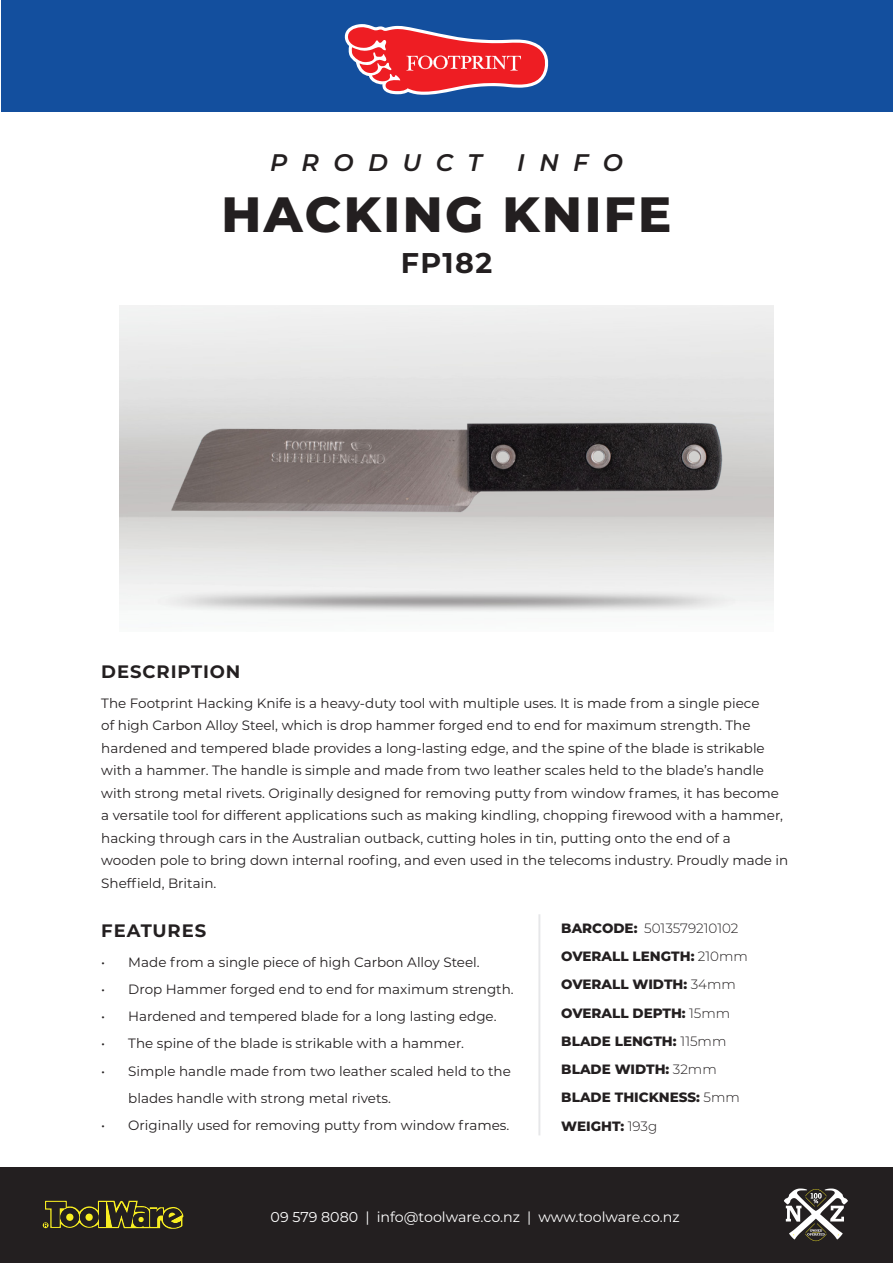
<style>
.page{position:relative;width:893px;height:1263px;background:#fff}
.page>*{position:absolute;margin:0;border:0;box-sizing:border-box;transform-origin:0 0}
.t1{font:800 49.5px "Montserrat";letter-spacing:.05em;color:#231f20}
.t2{font:700 28.5px "Montserrat";letter-spacing:.05em;color:#231f20}
.t3{font:italic 600 24px "Montserrat";letter-spacing:.6em;color:#231f20}
.t4{font:700 18px "Montserrat";letter-spacing:.05em;color:#231f20}
.t5{font:14.25px "Montserrat";color:#fff}
.Body_Text{font:13.5px/22.5px "Montserrat";color:#231f20}
.Specifications{font:800 13.5px "Montserrat";color:#231f20}
.Specifications-2{font:300 13.5px "Montserrat";color:#231f20}
.s1{font-weight:800}
.s2{font-weight:300}
</style>
<div class="page">
<div style="left:1px;top:1px;width:891px;height:111px;background:#134f9e"></div>
<svg style="left:344px;top:24px;width:205px;height:71px"></svg>
<div style="left:0;top:1167px;width:893px;height:96px;background:#231f20"></div>
<svg style="left:43px;top:1200px;width:141px;height:29px"></svg>
<svg style="left:784px;top:1188px;width:64px;height:53px"></svg>
<hr style="left:538px;top:914px;width:2px;height:221px;background:#e6e7e9">
<img style="left:143px;top:376px;width:607px;height:182px">
<p class="t3" style="left:270px;top:145px;width:213px">PRODUCT</p>
<p class="t3" style="left:517px;top:145px;width:107px">INFO</p>
<p class="t1" style="left:222px;top:178px;width:451px">HACKING KNIFE</p>
<p class="t2" style="left:401px;top:243px;width:93px">FP182</p>
<p class="t4" style="left:101px;top:658px;width:141px">DESCRIPTION</p>
<p class="Body_Text" style="left:101px;top:691px;width:689px">The Footprint Hacking Knife is a heavy-duty tool with multiple uses. It is made from a single piece<br>of high Carbon Alloy Steel, which is drop hammer forged end to end for maximum strength. The hardened and tempered blade provides a long-lasting edge, and the spine of the blade is strikable with a hammer. The handle is simple and made from two leather scales held to the blade’s handle with strong metal rivets. Originally designed for removing putty from window frames, it has become a versatile tool for different applications such as making kindling, chopping firewood with a hammer, hacking through cars in the Australian outback, cutting holes in tin, putting onto the end of a wooden pole to bring down internal roofing, and even used in the telecoms industry. Proudly made in Sheffield, Britain.</p>
<p class="Specifications-2" style="left:561px;top:919px;width:179px"><span class="s1">BARCODE:</span> 5013579210102</p>
<p class="Specifications" style="left:561px;top:946px;width:188px">OVERALL LENGTH: <span class="s2">210mm</span></p>
<p class="Specifications" style="left:561px;top:974px;width:176px">OVERALL WIDTH: <span class="s2">34mm</span></p>
<p class="Specifications" style="left:561px;top:1003px;width:170px">OVERALL DEPTH: <span class="s2">15mm</span></p>
<p class="Specifications" style="left:561px;top:1031px;width:167px">BLADE LENGTH: <span class="s2">115mm</span></p>
<p class="Specifications" style="left:561px;top:1059px;width:157px">BLADE WIDTH: <span class="s2">32mm</span></p>
<p class="Specifications" style="left:561px;top:1088px;width:180px">BLADE THICKNESS: <span class="s2">5mm</span></p>
<p class="Specifications" style="left:561px;top:1116px;width:97px">WEIGHT: <span class="s2">193g</span></p>
<p class="t4" style="left:101px;top:918px;width:106px">FEATURES</p>
<p class="Body_Text" style="left:101px;top:950px;width:380px">• Made from a single piece of high Carbon Alloy Steel.</p>
<p class="Body_Text" style="left:101px;top:977px;width:414px">• Drop Hammer forged end to end for maximum strength.</p>
<p class="Body_Text" style="left:101px;top:1005px;width:397px">• Hardened and tempered blade for a long lasting edge.</p>
<p class="Body_Text" style="left:101px;top:1032px;width:364px">• The spine of the blade is strikable with a hammer.</p>
<p class="Body_Text" style="left:128px;top:1057px;width:384px;line-height:27.2px;text-indent:-27px">• Simple handle made from two leather scaled held to the blades handle with strong metal rivets.</p>
<p class="Body_Text" style="left:101px;top:1113px;width:410px">• Originally used for removing putty from window frames.</p>
<p class="t5" style="left:271px;top:1207px;width:411px">09 579 8080 | info@toolware.co.nz | www.toolware.co.nz</p>
</div>
